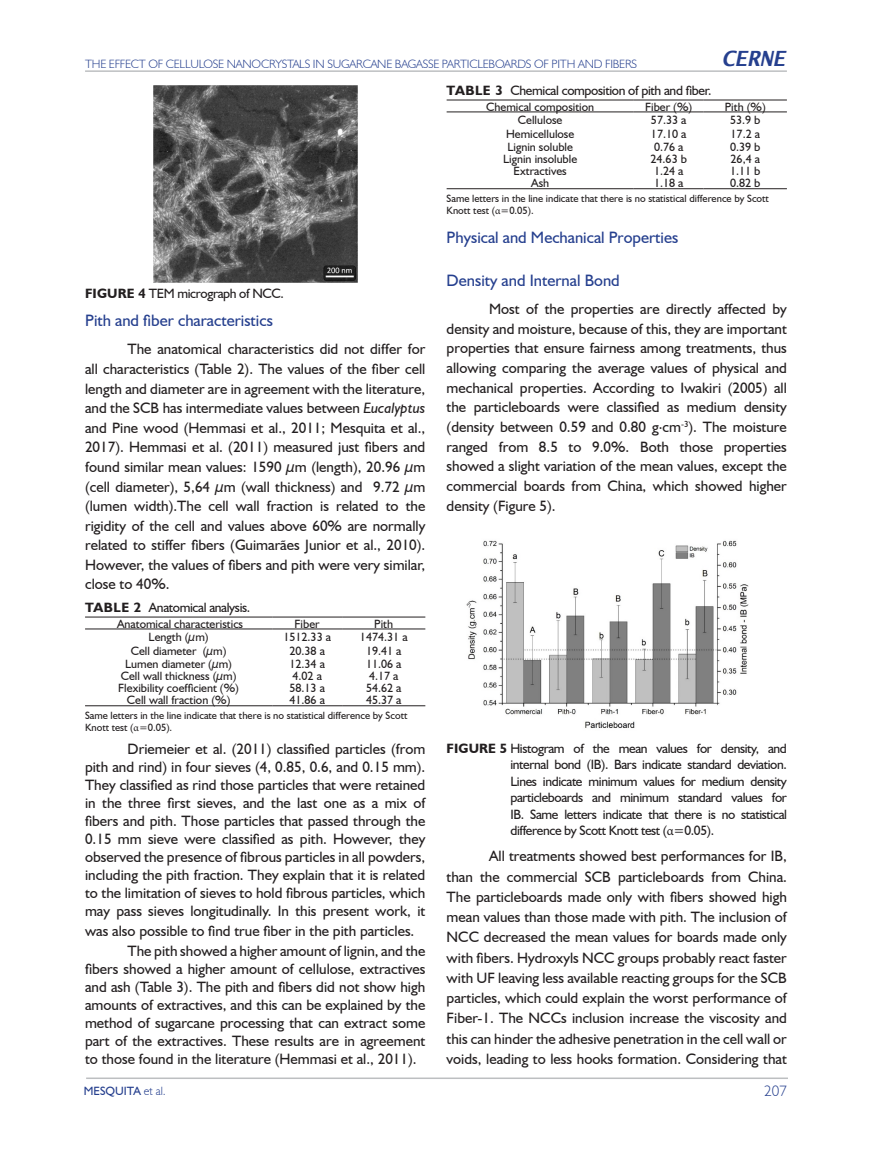
<style>
.page{position:relative;width:872px;height:1149px;background:#fff}
.page>*{position:absolute;margin:0;border:0;box-sizing:border-box;transform-origin:0 0}
.t1{font:italic 700 21px "Lucida Sans Typewriter";color:#253f8e}
.Subseção{font:16.5px "Humanist 521 BT";color:#253f8e}
.Corpo_de_Texto{font:15px/18px "Humanist 521 BT";color:#231f20;text-align:justify}
.t2{font:300 15px "Humanist 521 BT";color:#253f8e}
.Título_Tab_Fig_Quad{font:13.5px/16.5px "Humanist 521 BT";letter-spacing:-.025em;color:#231f20;text-align:justify}
.Corpo_Tab__Quad{font:12px "Humanist 521 BT";color:#231f20}
.t3{font:300 12px "Humanist 521 BT";letter-spacing:-.015em;color:#253f8e}
.t4{font:12px "Humanist 521 BT";color:#253f8e}
.t5{font:10.5px/12.6px "Humanist 521 BT";color:#231f20}
.s1{font-weight:700}
.s2{font-style:italic}
.s3{font-family:"Minion Pro"}
.s4{font-weight:300}
</style>
<div class="page">
<hr style="left:85px;top:70px;width:702px;height:2px;background:#bdbfc1">
<hr style="left:86px;top:1077px;width:702px;height:1px;background:#bdbfc1">
<img style="left:153px;top:85px;width:204px;height:197px">
<hr style="left:85px;top:616px;width:187px;height:1px;background:#231f20">
<hr style="left:272px;top:616px;width:70px;height:1px;background:#231f20">
<hr style="left:342px;top:616px;width:83px;height:1px;background:#231f20">
<hr style="left:85px;top:628px;width:187px;height:1px;background:#231f20">
<hr style="left:272px;top:628px;width:70px;height:1px;background:#231f20">
<hr style="left:342px;top:628px;width:83px;height:1px;background:#231f20">
<hr style="left:85px;top:705px;width:187px;height:1px;background:#231f20">
<hr style="left:272px;top:705px;width:70px;height:1px;background:#231f20">
<hr style="left:342px;top:705px;width:83px;height:1px;background:#231f20">
<hr style="left:446px;top:100px;width:188px;height:1px;background:#231f20">
<hr style="left:634px;top:100px;width:69px;height:1px;background:#231f20">
<hr style="left:703px;top:100px;width:84px;height:1px;background:#231f20">
<hr style="left:446px;top:111px;width:188px;height:1px;background:#231f20">
<hr style="left:634px;top:111px;width:69px;height:1px;background:#231f20">
<hr style="left:703px;top:111px;width:84px;height:1px;background:#231f20">
<hr style="left:446px;top:188px;width:188px;height:1px;background:#231f20">
<hr style="left:634px;top:188px;width:69px;height:1px;background:#231f20">
<hr style="left:703px;top:188px;width:84px;height:1px;background:#231f20">
<img style="left:466px;top:540px;width:283px;height:188px">
<p class="t3" style="left:85px;top:57px;width:553px">THE EFFECT OF CELLULOSE NANOCRYSTALS IN SUGARCANE BAGASSE PARTICLEBOARDS OF PITH AND FIBERS</p>
<h1 class="t1" style="left:722px;top:46px;width:65px">CERNE</h1>
<p class="Título_Tab_Fig_Quad" style="left:85px;top:284px;width:200px"><span class="s1">FIGURE 4</span> TEM micrograph of NCC.</p>
<p class="Subseção" style="left:85px;top:310px;width:189px">Pith and fiber characteristics</p>
<p class="Corpo_de_Texto" style="left:85px;top:339px;width:342px;line-height:19.5px;text-indent:43px">The anatomical characteristics did not differ for all characteristics (Table 2). The values of the fiber cell length and diameter are in agreement with the literature, and the SCB has intermediate values between <span class="s2">Eucalyptus </span>and Pine wood (Hemmasi et al., 2011; Mesquita et al., 2017). Hemmasi et al. (2011) measured just fibers and found similar mean values: 1590 µm (length), 20.96 µm (cell diameter), 5,64 µm (wall thickness) and 9.72 µm (lumen width).The cell wall fraction is related to the rigidity of the cell and values above 60% are normally related to stiffer fibers (Guimarães Junior et al., 2010).<br>However, the values of fibers and pith were very similar, close to 40%.</p>
<p class="Título_Tab_Fig_Quad" style="left:85px;top:599px;width:167px"><span class="s1">TABLE 2</span> Anatomical analysis.</p>
<p class="Corpo_Tab__Quad" style="left:117px;top:616px;width:127px">Anatomical characteristics</p>
<p class="Corpo_Tab__Quad" style="left:294px;top:616px;width:27px">Fiber</p>
<p class="Corpo_Tab__Quad" style="left:374px;top:616px;width:20px">Pith</p>
<p class="Corpo_Tab__Quad" style="left:149px;top:629px;width:62px">Length (µm)</p>
<p class="Corpo_Tab__Quad" style="left:283px;top:629px;width:49px">1512.33 a</p>
<p class="Corpo_Tab__Quad" style="left:360px;top:629px;width:49px">1474.31 a</p>
<p class="Corpo_Tab__Quad" style="left:131px;top:643px;width:97px">Cell diameter (µm)</p>
<p class="Corpo_Tab__Quad" style="left:289px;top:643px;width:37px">20.38 a</p>
<p class="Corpo_Tab__Quad" style="left:366px;top:643px;width:37px">19.41 a</p>
<p class="Corpo_Tab__Quad" style="left:125px;top:656px;width:108px">Lumen diameter (µm)</p>
<p class="Corpo_Tab__Quad" style="left:289px;top:656px;width:37px">12.34 a</p>
<p class="Corpo_Tab__Quad" style="left:366px;top:656px;width:37px">11.06 a</p>
<p class="Corpo_Tab__Quad" style="left:121px;top:668px;width:117px">Cell wall thickness (µm)</p>
<p class="Corpo_Tab__Quad" style="left:292px;top:668px;width:31px">4.02 a</p>
<p class="Corpo_Tab__Quad" style="left:369px;top:668px;width:31px">4.17 a</p>
<p class="Corpo_Tab__Quad" style="left:118px;top:680px;width:122px">Flexibility coefficient (%)</p>
<p class="Corpo_Tab__Quad" style="left:289px;top:680px;width:37px">58.13 a</p>
<p class="Corpo_Tab__Quad" style="left:366px;top:680px;width:37px">54.62 a</p>
<p class="Corpo_Tab__Quad" style="left:127px;top:692px;width:105px">Cell wall fraction (%)</p>
<p class="Corpo_Tab__Quad" style="left:289px;top:692px;width:37px">41.86 a</p>
<p class="Corpo_Tab__Quad" style="left:366px;top:692px;width:37px">45.37 a</p>
<p class="t5" style="left:85px;top:708px;width:324px">Same letters in the line indicate that there is no statistical difference by Scott<br>Knott test (<span class="s3">α</span>=0.05).</p>
<p class="Corpo_de_Texto" style="left:85px;top:739px;width:342px;text-indent:43px">Driemeier et al. (2011) classified particles (from pith and rind) in four sieves (4, 0.85, 0.6, and 0.15 mm).<br>They classified as rind those particles that were retained in the three first sieves, and the last one as a mix of fibers and pith. Those particles that passed through the 0.15 mm sieve were classified as pith. However, they observed the presence of fibrous particles in all powders, including the pith fraction. They explain that it is related to the limitation of sieves to hold fibrous particles, which may pass sieves longitudinally. In this present work, it</p>
<p class="Corpo_de_Texto" style="left:85px;top:921px;width:331px">was also possible to find true fiber in the pith particles.</p>
<p class="Corpo_de_Texto" style="left:85px;top:940px;width:342px;text-indent:43px">The pith showed a higher amount of lignin, and the fibers showed a higher amount of cellulose, extractives and ash (Table 3). The pith and fibers did not show high amounts of extractives, and this can be explained by the method of sugarcane processing that can extract some part of the extractives. These results are in agreement to those found in the literature (Hemmasi et al., 2011).</p>
<p class="t4" style="left:84px;top:1082px;width:84px">MESQUITA <span class="s4">et al.</span></p>
<p class="Título_Tab_Fig_Quad" style="left:446px;top:82px;width:266px"><span class="s1">TABLE 3</span> Chemical composition of pith and fiber.</p>
<p class="Corpo_Tab__Quad" style="left:486px;top:99px;width:109px">Chemical composition</p>
<p class="Corpo_Tab__Quad" style="left:645px;top:99px;width:49px">Fiber (%)</p>
<p class="Corpo_Tab__Quad" style="left:725px;top:99px;width:43px">Pith (%)</p>
<p class="Corpo_Tab__Quad" style="left:518px;top:112px;width:46px">Cellulose</p>
<p class="Corpo_Tab__Quad" style="left:651px;top:112px;width:37px">57.33 a</p>
<p class="Corpo_Tab__Quad" style="left:730px;top:112px;width:32px">53.9 b</p>
<p class="Corpo_Tab__Quad" style="left:506px;top:126px;width:70px">Hemicellulose</p>
<p class="Corpo_Tab__Quad" style="left:651px;top:126px;width:37px">17.10 a</p>
<p class="Corpo_Tab__Quad" style="left:730px;top:126px;width:31px">17.2 a</p>
<p class="Corpo_Tab__Quad" style="left:507px;top:139px;width:67px">Lignin soluble</p>
<p class="Corpo_Tab__Quad" style="left:654px;top:139px;width:31px">0.76 a</p>
<p class="Corpo_Tab__Quad" style="left:730px;top:139px;width:32px">0.39 b</p>
<p class="Corpo_Tab__Quad" style="left:503px;top:151px;width:76px">Lignin insoluble</p>
<p class="Corpo_Tab__Quad" style="left:650px;top:151px;width:38px">24.63 b</p>
<p class="Corpo_Tab__Quad" style="left:730px;top:151px;width:31px">26,4 a</p>
<p class="Corpo_Tab__Quad" style="left:513px;top:163px;width:55px">Extractives</p>
<p class="Corpo_Tab__Quad" style="left:654px;top:163px;width:31px">1.24 a</p>
<p class="Corpo_Tab__Quad" style="left:730px;top:163px;width:32px">1.11 b</p>
<p class="Corpo_Tab__Quad" style="left:531px;top:175px;width:19px">Ash</p>
<p class="Corpo_Tab__Quad" style="left:654px;top:175px;width:31px">1.18 a</p>
<p class="Corpo_Tab__Quad" style="left:730px;top:175px;width:32px">0.82 b</p>
<p class="t5" style="left:446px;top:191px;width:324px">Same letters in the line indicate that there is no statistical difference by Scott<br>Knott test (<span class="s3">α</span>=0.05).</p>
<p class="Subseção" style="left:446px;top:227px;width:233px">Physical and Mechanical Properties</p>
<p class="Subseção" style="left:446px;top:270px;width:175px">Density and Internal Bond</p>
<p class="Corpo_de_Texto" style="left:446px;top:299px;width:342px;line-height:19.6px;text-indent:43px">Most of the properties are directly affected by density and moisture, because of this, they are important properties that ensure fairness among treatments, thus allowing comparing the average values of physical and mechanical properties. According to Iwakiri (2005) all the particleboards were classified as medium density (density between 0.59 and 0.80 g.cm<sup>-3</sup>). The moisture ranged from 8.5 to 9.0%. Both those properties showed a slight variation of the mean values, except the commercial boards from China, which showed higher density (Figure 5).</p>
<p class="Título_Tab_Fig_Quad" style="left:510px;top:739px;width:278px;text-indent:-64px"><span class="s1">FIGURE 5</span> Histogram of the mean values for density, and internal bond (IB). Bars indicate standard deviation.<br>Lines indicate minimum values for medium density particleboards and minimum standard values for IB. Same letters indicate that there is no statistical difference by Scott Knott test (<span class="s3">α</span>=0.05).</p>
<p class="Corpo_de_Texto" style="left:446px;top:845px;width:342px;line-height:20.2px;text-indent:43px">All treatments showed best performances for IB, than the commercial SCB particleboards from China.<br>The particleboards made only with fibers showed high mean values than those made with pith. The inclusion of NCC decreased the mean values for boards made only with fibers. Hydroxyls NCC groups probably react faster with UF leaving less available reacting groups for the SCB particles, which could explain the worst performance of Fiber-1. The NCCs inclusion increase the viscosity and this can hinder the adhesive penetration in the cell wall or voids, leading to less hooks formation. Considering that</p>
<p class="t2" style="left:764px;top:1081px;width:24px">207</p>
</div>
